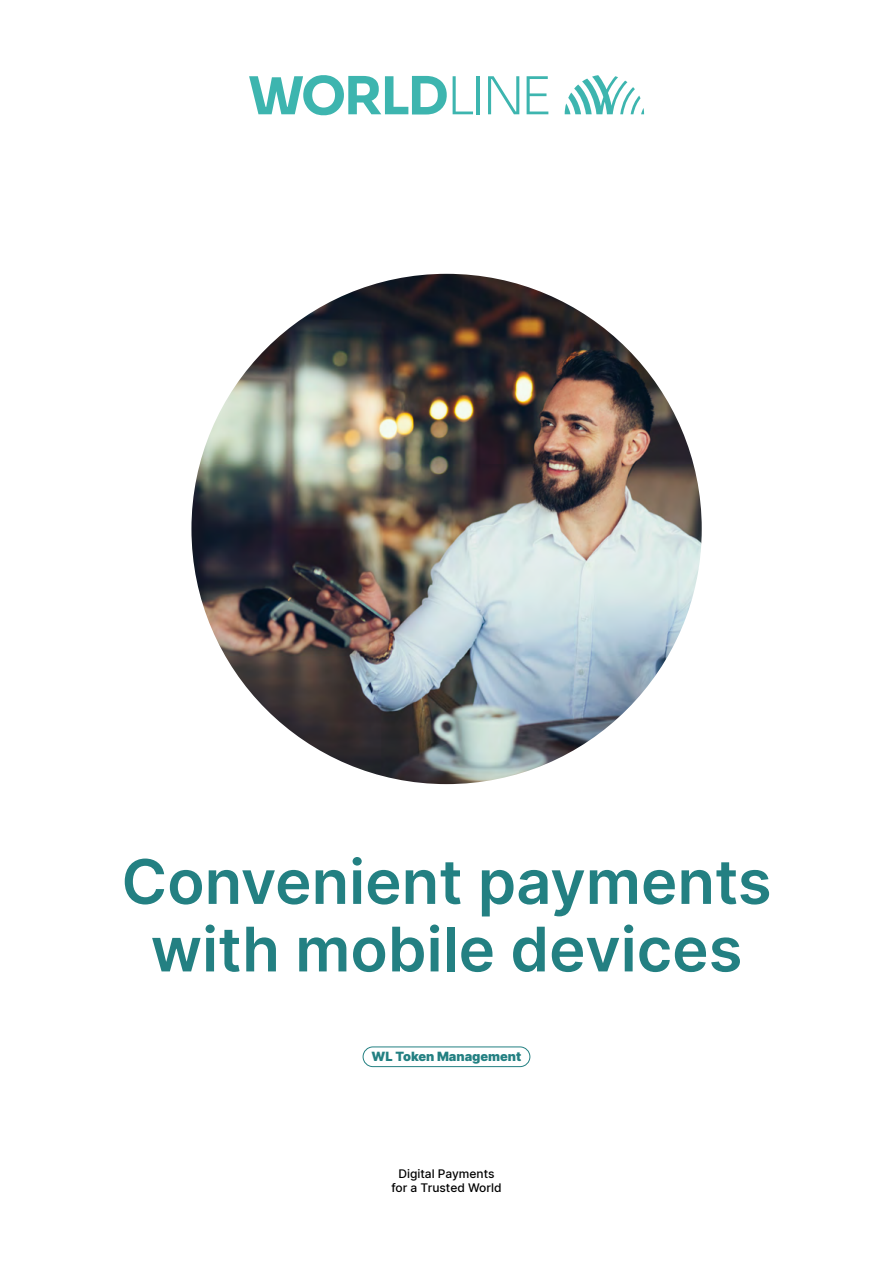
<style>
.page{position:relative;width:893px;height:1263px;background:#fff}
.page>*{position:absolute;margin:0;border:0;box-sizing:border-box;transform-origin:0 0}
.t1{font:600 61.5px/67.5px "Inter";color:#238082;text-align:center}
.t2{font:900 12.75px "Inter";color:#238082}
.t3{font:500 12px/13.5px "Inter";color:#000;text-align:center}
</style>
<div class="page">
<svg style="left:565px;top:75px;width:79px;height:39px"></svg>
<svg style="left:453px;top:76px;width:20px;height:38px"></svg>
<hr style="left:477px;top:76px;width:3px;height:38px;background:#3db5af">
<svg style="left:527px;top:76px;width:21px;height:38px"></svg>
<svg style="left:488px;top:76px;width:31px;height:38px"></svg>
<svg style="left:249px;top:75px;width:198px;height:41px"></svg>
<div style="left:363px;top:1046px;width:167px;height:21px;border:1px solid #238082;border-radius:10px"></div>
<img style="left:191px;top:274px;width:511px;height:510px;border-radius:255px">
<p class="t1" style="left:121px;top:846px;width:652px">Convenient payments with mobile devices</p>
<p class="t2" style="left:372px;top:1047px;width:151px">WL Token Management</p>
<p class="t3" style="left:391px;top:1167px;width:112px">Digital Payments for a Trusted World</p>
</div>
